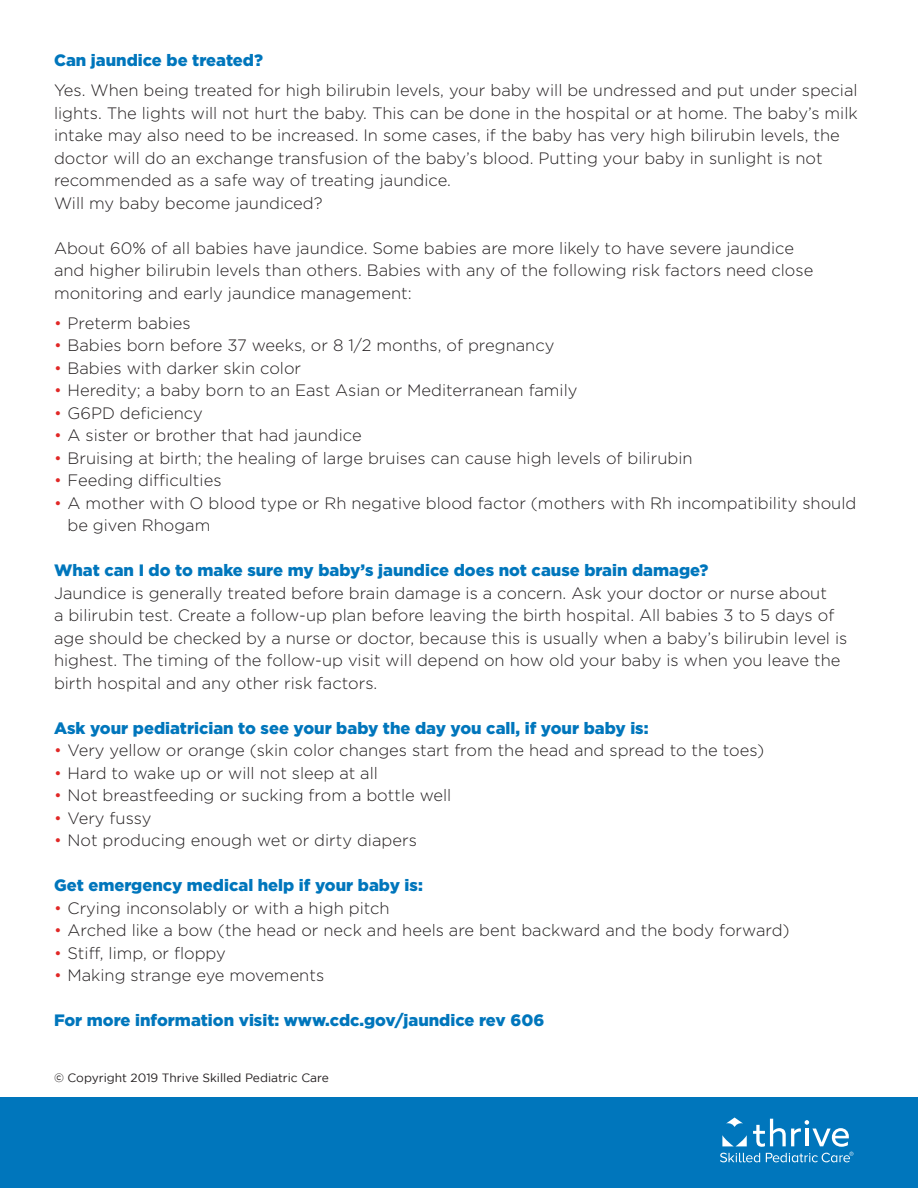
<style>
.page{position:relative;width:918px;height:1188px;background:#fff}
.page>*{position:absolute;margin:0;border:0;box-sizing:border-box;transform-origin:0 0}
.t1{font:300 16.5px/22.5px "Gotham";color:#231f20}
.t2{font:900 16.5px "Gotham";color:#0076bc}
.t3{font:12px "Gotham";color:#231f20}
.s1{color:#e12826}
</style>
<div class="page">
<div style="left:0;top:1097px;width:918px;height:91px;background:#0076bc"></div>
<svg style="left:720px;top:1118px;width:133px;height:44px"></svg>
<p class="t2" style="left:54px;top:51px;width:210px">Can jaundice be treated?</p>
<p class="t1" style="left:54px;top:79px;width:805px">Yes. When being treated for high bilirubin levels, your baby will be undressed and put under special lights. The lights will not hurt the baby. This can be done in the hospital or at home. The baby’s milk intake may also need to be increased. In some cases, if the baby has very high bilirubin levels, the doctor will do an exchange transfusion of the baby’s blood. Putting your baby in sunlight is not recommended as a safe way of treating jaundice.</p>
<p class="t1" style="left:54px;top:191px;width:270px">Will my baby become jaundiced?</p>
<p class="t1" style="left:54px;top:236px;width:761px">About 60% of all babies have jaundice. Some babies are more likely to have severe jaundice and higher bilirubin levels than others. Babies with any of the following risk factors need close monitoring and early jaundice management:</p>
<p class="t1" style="left:54px;top:311px;width:138px"><span class="s1">•</span> Preterm babies</p>
<p class="t1" style="left:54px;top:334px;width:502px"><span class="s1">•</span> Babies born before 37 weeks, or 8 1/2 months, of pregnancy</p>
<p class="t1" style="left:54px;top:356px;width:249px"><span class="s1">•</span> Babies with darker skin color</p>
<p class="t1" style="left:54px;top:379px;width:525px"><span class="s1">•</span> Heredity; a baby born to an East Asian or Mediterranean family</p>
<p class="t1" style="left:54px;top:401px;width:150px"><span class="s1">•</span> G6PD deficiency</p>
<p class="t1" style="left:54px;top:424px;width:309px"><span class="s1">•</span> A sister or brother that had jaundice</p>
<p class="t1" style="left:54px;top:446px;width:640px"><span class="s1">•</span> Bruising at birth; the healing of large bruises can cause high levels of bilirubin</p>
<p class="t1" style="left:54px;top:469px;width:169px"><span class="s1">•</span> Feeding difficulties</p>
<p class="t1" style="left:68px;top:491px;width:790px;text-indent:-14px"><span class="s1">•</span> A mother with O blood type or Rh negative blood factor (mothers with Rh incompatibility should be given Rhogam</p>
<p class="t2" style="left:54px;top:561px;width:656px">What can I do to make sure my baby’s jaundice does not cause brain damage?</p>
<p class="t1" style="left:54px;top:581px;width:795px">Jaundice is generally treated before brain damage is a concern. Ask your doctor or nurse about<br>a bilirubin test. Create a follow-up plan before leaving the birth hospital. All babies 3 to 5 days of age should be checked by a nurse or doctor, because this is usually when a baby’s bilirubin level is highest. The timing of the follow-up visit will depend on how old your baby is when you leave the birth hospital and any other risk factors.</p>
<p class="t2" style="left:54px;top:718px;width:596px">Ask your pediatrician to see your baby the day you call, if your baby is:</p>
<p class="t1" style="left:54px;top:739px;width:712px"><span class="s1">•</span> Very yellow or orange (skin color changes start from the head and spread to the toes)</p>
<p class="t1" style="left:54px;top:761px;width:325px"><span class="s1">•</span> Hard to wake up or will not sleep at all</p>
<p class="t1" style="left:54px;top:784px;width:399px"><span class="s1">•</span> Not breastfeeding or sucking from a bottle well</p>
<p class="t1" style="left:54px;top:806px;width:99px"><span class="s1">•</span> Very fussy</p>
<p class="t1" style="left:54px;top:829px;width:364px"><span class="s1">•</span> Not producing enough wet or dirty diapers</p>
<p class="t2" style="left:54px;top:876px;width:370px">Get emergency medical help if your baby is:</p>
<p class="t1" style="left:54px;top:896px;width:337px"><span class="s1">•</span> Crying inconsolably or with a high pitch</p>
<p class="t1" style="left:54px;top:919px;width:737px"><span class="s1">•</span> Arched like a bow (the head or neck and heels are bent backward and the body forward)</p>
<p class="t1" style="left:54px;top:941px;width:173px"><span class="s1">•</span> Stiff, limp, or floppy</p>
<p class="t1" style="left:54px;top:964px;width:272px"><span class="s1">•</span> Making strange eye movements</p>
<p class="t2" style="left:54px;top:1011px;width:492px">For more information visit: www.cdc.gov/jaundice rev 606</p>
<p class="t3" style="left:54px;top:1071px;width:276px">© Copyright 2019 Thrive Skilled Pediatric Care</p>
</div>
